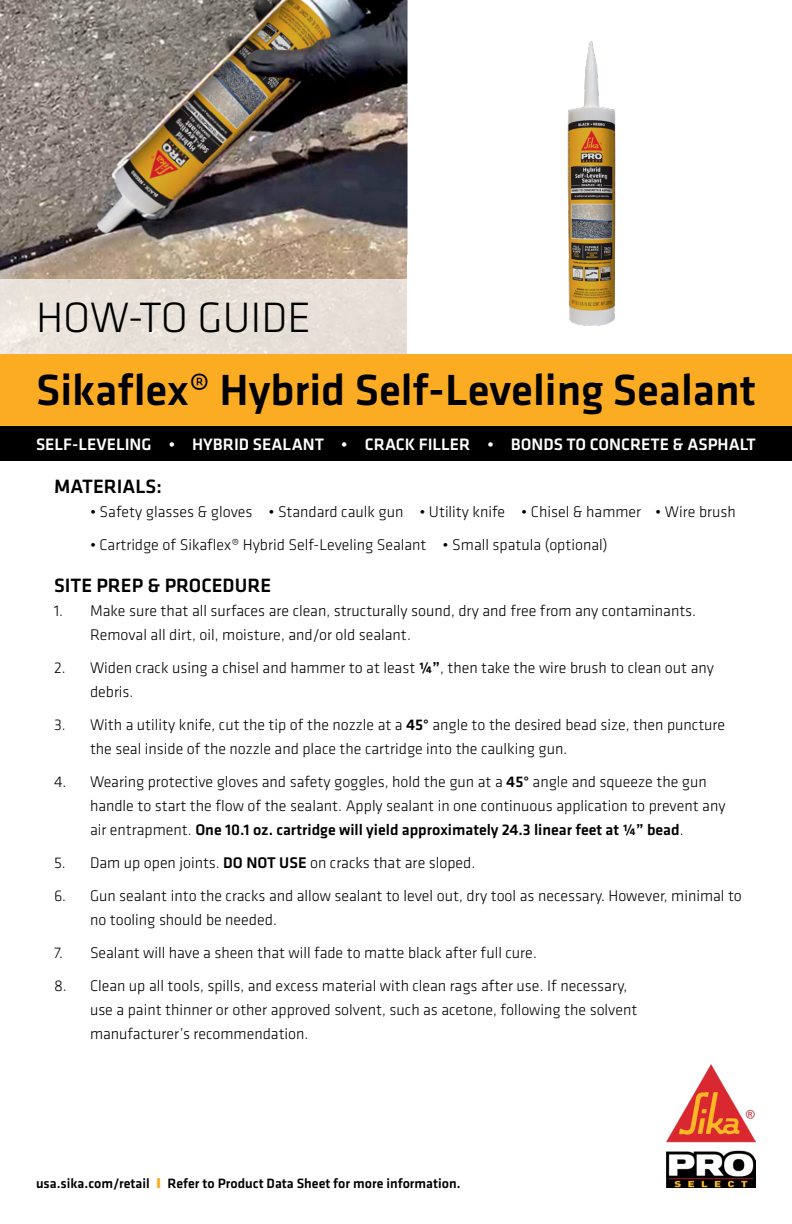
<style>
.page{position:relative;width:792px;height:1224px;background:#fff}
.page>*{position:absolute;margin:0;border:0;box-sizing:border-box;transform-origin:0 0}
.t1{font:500 45.2px "Klavika";color:#000}
.t2{font:300 44px "Klavika";color:#000}
.t3{font:500 20px "Klavika";color:#000}
.t4{font:500 17.2px "Klavika";color:#fff}
.t5{font:300 16px/24px "Klavika";color:#000}
.t6{font:500 14px "Klavika";color:#000}
.s1{font-weight:400}
.s2{font-weight:500}
</style>
<div class="page">
<img style="left:0;top:0;width:408px;height:279px">
<div style="left:0;top:425px;width:792px;height:36px;background:#000"></div>
<img style="left:667px;top:1064px;width:89px;height:124px">
<div style="left:0;top:354px;width:792px;height:71px;background:#fbac23"></div>
<div style="left:0;top:279px;width:414px;height:75px;background:#e8e1d9"></div>
<div style="left:408px;top:255px;width:36px;height:99px;background:#fff"></div>
<img style="left:567px;top:41px;width:49px;height:285px">
<h2 class="t2" style="left:36px;top:290px;width:276px">HOW-TO GUIDE</h2>
<h1 class="t1" style="left:36px;top:359px;width:721px">Sikaflex<span class="s1">®</span> Hybrid Self-Leveling Sealant</h1>
<p class="t4" style="left:36px;top:432px;width:721px">SELF-LEVELING • HYBRID SEALANT • CRACK FILLER • BONDS TO CONCRETE &amp; ASPHALT</p>
<p class="t3" style="left:54px;top:473px;width:109px">MATERIALS:</p>
<p class="t5" style="left:90px;top:500px;width:647px">• Safety glasses &amp; gloves • Standard caulk gun • Utility knife • Chisel &amp; hammer • Wire brush</p>
<p class="t5" style="left:90px;top:533px;width:519px">• Cartridge of Sikaflex® Hybrid Self-Leveling Sealant • Small spatula (optional)</p>
<p class="t3" style="left:54px;top:572px;width:219px">SITE PREP &amp; PROCEDURE</p>
<p class="t5" style="left:90px;top:599px;width:608px;text-indent:-36px">1. Make sure that all surfaces are clean, structurally sound, dry and free from any contaminants.<br>Removal all dirt, oil, moisture, and/or old sealant.</p>
<p class="t5" style="left:90px;top:656px;width:625px;text-indent:-36px">2. Widen crack using a chisel and hammer to at least <span class="s2">¼”</span>, then take the wire brush to clean out any debris.</p>
<p class="t5" style="left:90px;top:713px;width:637px;text-indent:-36px">3. With a utility knife, cut the tip of the nozzle at a <span class="s2">45°</span> angle to the desired bead size, then puncture the seal inside of the nozzle and place the cartridge into the caulking gun.</p>
<p class="t5" style="left:90px;top:770px;width:637px;text-indent:-36px">4. Wearing protective gloves and safety goggles, hold the gun at a <span class="s2">45°</span> angle and squeeze the gun handle to start the flow of the sealant. Apply sealant in one continuous application to prevent any air entrapment. <span class="s2">One 10.1 oz. cartridge will yield approximately 24.3 linear feet at ¼” bead</span>.</p>
<p class="t5" style="left:54px;top:851px;width:423px">5. Dam up open joints. <span class="s2">DO NOT USE</span> on cracks that are sloped.</p>
<p class="t5" style="left:90px;top:884px;width:653px;text-indent:-36px">6. Gun sealant into the cracks and allow sealant to level out, dry tool as necessary. However, minimal to no tooling should be needed.</p>
<p class="t5" style="left:54px;top:941px;width:484px">7. Sealant will have a sheen that will fade to matte black after full cure.</p>
<p class="t5" style="left:90px;top:974px;width:549px;text-indent:-36px">8. Clean up all tools, spills, and excess material with clean rags after use. If necessary, use a paint thinner or other approved solvent, such as acetone, following the solvent manufacturer’s recommendation.</p>
<p class="t6" style="left:36px;top:1174px;width:115px">usa.sika.com/retail</p>
<p class="t6" style="left:168px;top:1174px;width:295px">Refer to Product Data Sheet for more information.</p>
</div>
